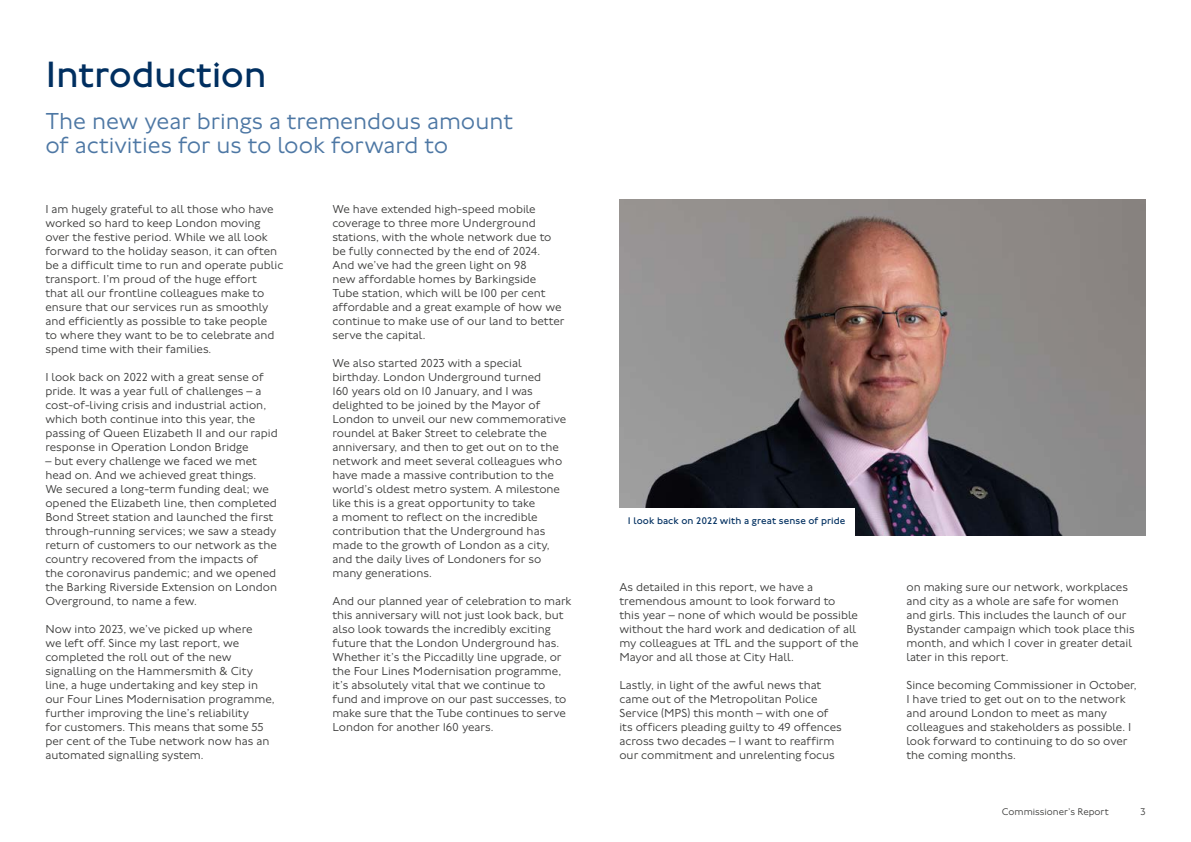
<style>
.page{position:relative;width:1191px;height:842px;background:#fff}
.page>*{position:absolute;margin:0;border:0;box-sizing:border-box;transform-origin:0 0}
.Major_Heading_38_38{font:38px "Johnston 100";letter-spacing:-.01em;color:#002f60}
.Minor_Heading_24_24{font:300 24px/24px "Johnston 100";color:#4d77a4}
.Body_12_14__P{font:300 12px/14px "Johnston 100";color:#3c3c3b}
.PictureCaption_10_12{font:10px "Johnston 100";letter-spacing:.005em;color:#002f60}
.t1{font:300 10px "Johnston 100";color:#3c3c3b}
</style>
<div class="page">
<img style="left:619px;top:199px;width:526px;height:336px">
<div style="left:619px;top:508px;width:235px;height:27px;background:#fff"></div>
<h2 class="Major_Heading_38_38" style="left:45px;top:54px;width:223px">Introduction</h2>
<p class="Minor_Heading_24_24" style="left:45px;top:110px;width:469px">The new year brings a tremendous amount of activities for us to look forward to</p>
<p class="Body_12_14__P" style="left:45px;top:203px;width:239px">I am hugely grateful to all those who have worked so hard to keep London moving over the festive period. While we all look forward to the holiday season, it can often be a difficult time to run and operate public transport. I’m proud of the huge effort<br>that all our frontline colleagues make to ensure that our services run as smoothly and efficiently as possible to take people<br>to where they want to be to celebrate and spend time with their families.</p>
<p class="Body_12_14__P" style="left:45px;top:371px;width:234px">I look back on 2022 with a great sense of pride. It was a year full of challenges – a cost-of-living crisis and industrial action, which both continue into this year, the passing of Queen Elizabeth II and our rapid response in Operation London Bridge</p>
<p class="Body_12_14__P" style="left:45px;top:455px;width:233px">– but every challenge we faced we met head on. And we achieved great things.<br>We secured a long-term funding deal; we opened the Elizabeth line, then completed Bond Street station and launched the first through-running services; we saw a steady return of customers to our network as the country recovered from the impacts of the coronavirus pandemic; and we opened the Barking Riverside Extension on London Overground, to name a few.</p>
<p class="Body_12_14__P" style="left:45px;top:623px;width:231px">Now into 2023, we’ve picked up where<br>we left off. Since my last report, we completed the roll out of the new signalling on the Hammersmith &amp; City line, a huge undertaking and key step in our Four Lines Modernisation programme, further improving the line’s reliability<br>for customers. This means that some 55 per cent of the Tube network now has an automated signalling system.</p>
<p class="Body_12_14__P" style="left:332px;top:203px;width:234px">We have extended high-speed mobile coverage to three more Underground stations, with the whole network due to be fully connected by the end of 2024.<br>And we’ve had the green light on 98<br>new affordable homes by Barkingside Tube station, which will be 100 per cent affordable and a great example of how we continue to make use of our land to better serve the capital.</p>
<p class="Body_12_14__P" style="left:332px;top:357px;width:235px">We also started 2023 with a special birthday. London Underground turned<br>160 years old on 10 January, and I was delighted to be joined by the Mayor of London to unveil our new commemorative roundel at Baker Street to celebrate the anniversary, and then to get out on to the network and meet several colleagues who have made a massive contribution to the world’s oldest metro system. A milestone like this is a great opportunity to take<br>a moment to reflect on the incredible contribution that the Underground has made to the growth of London as a city, and the daily lives of Londoners for so many generations.</p>
<p class="Body_12_14__P" style="left:332px;top:595px;width:241px">And our planned year of celebration to mark this anniversary will not just look back, but also look towards the incredibly exciting future that the London Underground has.<br>Whether it’s the Piccadilly line upgrade, or the Four Lines Modernisation programme, it’s absolutely vital that we continue to fund and improve on our past successes, to make sure that the Tube continues to serve London for another 160 years.</p>
<p class="PictureCaption_10_12" style="left:628px;top:515px;width:219px">I look back on 2022 with a great sense of pride</p>
<p class="Body_12_14__P" style="left:619px;top:581px;width:240px">As detailed in this report, we have a tremendous amount to look forward to this year – none of which would be possible without the hard work and dedication of all my colleagues at TfL and the support of the Mayor and all those at City Hall.</p>
<p class="Body_12_14__P" style="left:619px;top:679px;width:224px">Lastly, in light of the awful news that came out of the Metropolitan Police Service (MPS) this month – with one of its officers pleading guilty to 49 offences across two decades – I want to reaffirm our commitment and unrelenting focus</p>
<p class="Body_12_14__P" style="left:906px;top:581px;width:230px">on making sure our network, workplaces and city as a whole are safe for women and girls. This includes the launch of our Bystander campaign which took place this month, and which I cover in greater detail later in this report.</p>
<p class="Body_12_14__P" style="left:906px;top:679px;width:232px">Since becoming Commissioner in October, I have tried to get out on to the network and around London to meet as many colleagues and stakeholders as possible. I look forward to continuing to do so over the coming months.</p>
<p class="t1" style="left:1002px;top:807px;width:108px">Commissioner’s Report</p>
<p class="t1" style="left:1140px;top:807px;width:7px">3</p>
</div>
